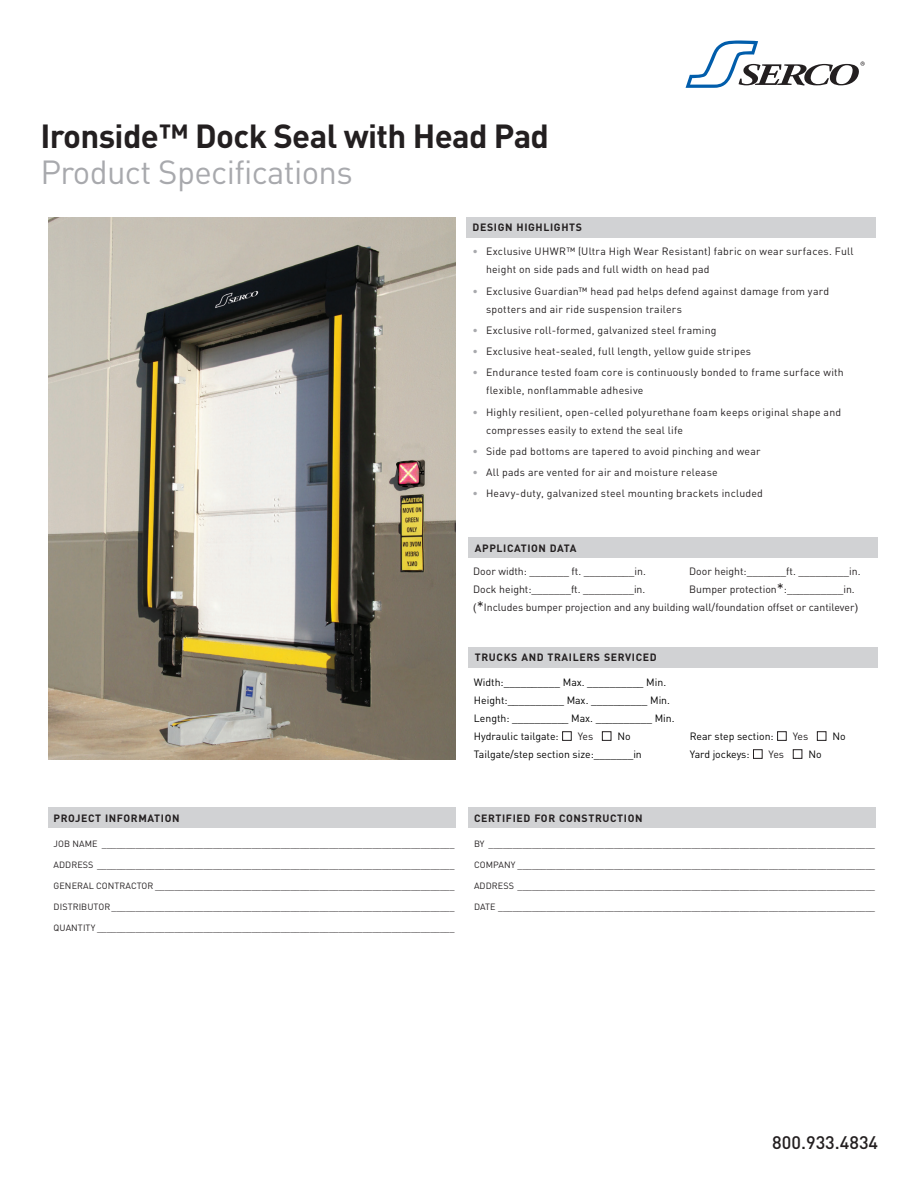
<style>
.page{position:relative;width:918px;height:1188px;background:#fff}
.page>*{position:absolute;margin:0;border:0;box-sizing:border-box;transform-origin:0 0}
.t1{font:700 33px "DIN Pro";letter-spacing:-.02em;color:#231f20}
.t2{font:33px "DIN Pro";letter-spacing:-.02em;color:#a8a9ad}
.t3{font:500 18px "DIN Pro";color:#231f20}
.t4{font:10.5px/18px "DIN Pro";letter-spacing:.02em;color:#231f20}
.t5{font:10.5px/18px "DIN Pro";color:#000}
.t6{font:10.5px/18px "DIN Pro";color:#231f20}
.t7{font:700 10.5px "DIN Pro";letter-spacing:.06em;color:#231f20}
.t8{font:9px "DIN Pro";letter-spacing:.01em;color:#231f20}
.s1{color:#a8a9ad}
.s2{font-size:15px}
.s3{font-family:"Arial"}
.s4{color:#231f20}
</style>
<div class="page">
<svg style="left:686px;top:41px;width:179px;height:47px"></svg>
<div style="left:48px;top:808px;width:408px;height:20px;background:#d1d2d4"></div>
<div style="left:468px;top:808px;width:408px;height:20px;background:#d1d2d4"></div>
<div style="left:467px;top:217px;width:409px;height:20px;background:#d1d2d4"></div>
<div style="left:468px;top:538px;width:410px;height:20px;background:#d1d2d4"></div>
<div style="left:468px;top:647px;width:410px;height:20px;background:#d1d2d4"></div>
<img style="left:49px;top:217px;width:406px;height:542px">
<h1 class="t1" style="left:40px;top:109px;width:510px">Ironside™ Dock Seal with Head Pad</h1>
<h1 class="t2" style="left:40px;top:146px;width:314px">Product Specifications</h1>
<p class="t7" style="left:473px;top:219px;width:111px">DESIGN HIGHLIGHTS</p>
<p class="t4" style="left:486px;top:242px;width:369px;text-indent:-14px"><span class="s1">•</span> Exclusive UHWR™ (Ultra High Wear Resistant) fabric on wear surfaces. Full height on side pads and full width on head pad</p>
<p class="t4" style="left:486px;top:281px;width:345px;text-indent:-14px"><span class="s1">•</span> Exclusive Guardian™ head pad helps defend against damage from yard spotters and air ride suspension trailers</p>
<p class="t4" style="left:473px;top:320px;width:246px"><span class="s1">•</span> Exclusive roll-formed, galvanized steel framing</p>
<p class="t4" style="left:473px;top:341px;width:280px"><span class="s1">•</span> Exclusive heat-sealed, full length, yellow guide stripes</p>
<p class="t4" style="left:486px;top:363px;width:359px;text-indent:-14px"><span class="s1">•</span> Endurance tested foam core is continuously bonded to frame surface with flexible, nonflammable adhesive</p>
<p class="t4" style="left:486px;top:402px;width:357px;text-indent:-14px"><span class="s1">•</span> Highly resilient, open-celled polyurethane foam keeps original shape and compresses easily to extend the seal life</p>
<p class="t4" style="left:473px;top:441px;width:289px"><span class="s1">•</span> Side pad bottoms are tapered to avoid pinching and wear</p>
<p class="t4" style="left:473px;top:462px;width:247px"><span class="s1">•</span> All pads are vented for air and moisture release</p>
<p class="t4" style="left:473px;top:484px;width:292px"><span class="s1">•</span> Heavy-duty, galvanized steel mounting brackets included</p>
<p class="t7" style="left:475px;top:539px;width:103px">APPLICATION DATA</p>
<p class="t6" style="left:473px;top:561px;width:174px">Door width: _______ ft. _________in.</p>
<p class="t6" style="left:689px;top:561px;width:173px">Door height:_______ft. _________in.</p>
<p class="t6" style="left:473px;top:579px;width:174px">Dock height:_______ft. _________in.</p>
<p class="t6" style="left:473px;top:579px;width:386px;text-indent:216px">Bumper protection<span class="s2">*</span>:__________in. <span class="s3">(</span><span class="s2">*</span>Includes bumper projection and any building wall/foundation offset or cantilever<span class="s3">)</span></p>
<p class="t7" style="left:475px;top:648px;width:184px">TRUCKS AND TRAILERS SERVICED</p>
<p class="t5" style="left:474px;top:672px;width:202px">Width:__________ Max. __________ Min.<br>Height:__________ Max. __________ Min.<br>Length: __________ Max. __________ Min.<br>Hydraulic tailgate: <span class="s4">■ Yes</span> <span class="s4">■</span> No</p>
<p class="t5" style="left:690px;top:726px;width:157px">Rear step section: <span class="s4">■ Yes</span> <span class="s4">■</span> No</p>
<p class="t5" style="left:474px;top:744px;width:169px">Tailgate/step section size:_______in</p>
<p class="t5" style="left:690px;top:744px;width:133px">Yard jockeys: <span class="s4">■ Yes</span> <span class="s4">■</span> No</p>
<p class="t7" style="left:54px;top:809px;width:127px">PROJECT INFORMATION</p>
<p class="t8" style="left:54px;top:837px;width:403px">JOB NAME _________________________________________________________________________</p>
<p class="t8" style="left:54px;top:858px;width:403px">ADDRESS __________________________________________________________________________</p>
<p class="t8" style="left:54px;top:879px;width:403px">GENERAL CONTRACTOR ______________________________________________________________</p>
<p class="t8" style="left:54px;top:900px;width:403px">DISTRIBUTOR_______________________________________________________________________</p>
<p class="t8" style="left:54px;top:921px;width:403px">QUANTITY __________________________________________________________________________</p>
<p class="t7" style="left:474px;top:809px;width:170px">CERTIFIED FOR CONSTRUCTION</p>
<p class="t8" style="left:474px;top:837px;width:403px">BY ________________________________________________________________________________</p>
<p class="t8" style="left:474px;top:858px;width:403px">COMPANY __________________________________________________________________________</p>
<p class="t8" style="left:474px;top:879px;width:403px">ADDRESS __________________________________________________________________________</p>
<p class="t8" style="left:474px;top:900px;width:403px">DATE ______________________________________________________________________________</p>
<h2 class="t3" style="left:772px;top:1128px;width:107px">800.933.4834</h2>
</div>
